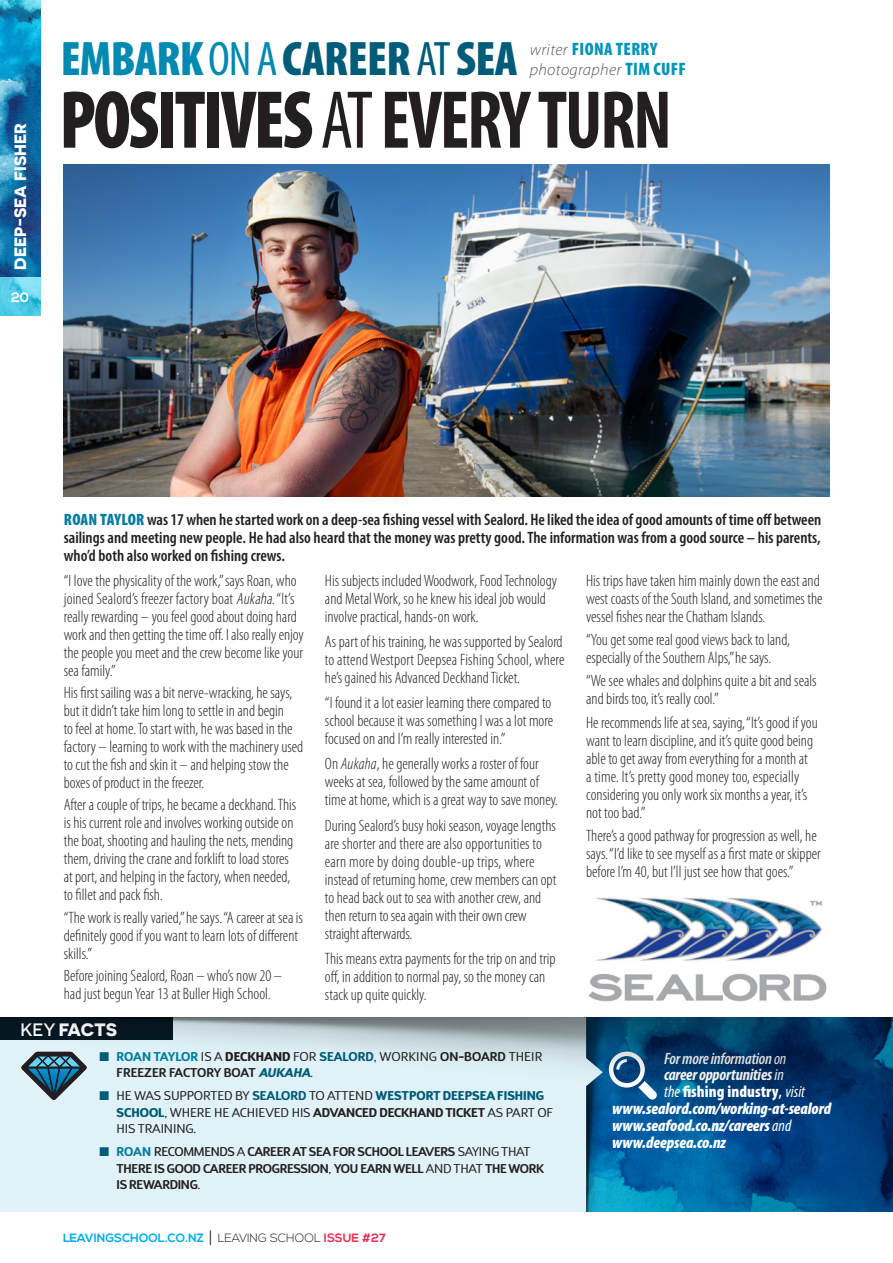
<style>
.page{position:relative;width:893px;height:1263px;background:#fff}
.page>*{position:absolute;margin:0;border:0;box-sizing:border-box;transform-origin:0 0}
.BODY_COPY-Myriad_Pro{font:900 condensed 82.8px "Myriad Pro";letter-spacing:-.03em;color:#231f20;scale:.9 1}
.BODY_COPY-Myriad_Pro-2{font:900 condensed 48.75px "Myriad Pro";letter-spacing:-.015em;color:#005c78}
.BODY_COPY-Myriad_Pro-3{font:900 condensed 18px "Myriad Pro";letter-spacing:.02em;color:#0095b9}
.t1{font:700 18px "Novecentosanswide";letter-spacing:-.02em;color:#fff}
.BODY_COPY_issue__6{font:300 condensed 16.5px/18px "Myriad Pro";color:#231f20}
.BODY_COPY_issue__6-2{font:600 condensed 16.5px/18px "Myriad Pro";color:#231f20;text-align:justify}
.BODY_COPY-Myriad_Pro-4{font:italic 900 condensed 16.5px/16.8px "Myriad Pro";letter-spacing:-.005em;color:#fff}
.BODY_COPY-Myriad_Pro-5{font:italic 700 condensed 16.5px/16.8px "Myriad Pro";letter-spacing:-.015em;color:#fff}
.BODY_COPY-Myriad_Pro-6{font:italic 300 16.5px "Myriad Pro";letter-spacing:.02em;color:#57585a}
.t2{font:700 16.5px "Novecentosanswide";color:#fff}
.t3{font:700 13.5px "Nexa";color:#fff}
.KEY_FACTS_issue__10{font:12.75px/16.5px "D Sari";letter-spacing:-.01em;color:#231f20}
.KEY_FACTS_issue__10-2{font:600 12.75px/16.5px "D Sari";letter-spacing:-.02em;color:#231f20}
.KEY_FACTS_issue__10-3{font:600 12.75px/16.5px "D Sari";letter-spacing:.005em;color:#231f20}
.t4{font:700 12px "Nexa";color:#00aeef}
.s1{color:#0089b1}
.s2{font-weight:400;color:#0089b1}
.s3{font-weight:400}
.s4{font-weight:300;font-style:italic;font-stretch:normal;font-size:16.5px;color:#57585a}
.s5{font-weight:900;font-style:normal;font-stretch:condensed;font-size:18px;color:#0095b9}
.s6{font-weight:700}
.s7{font-weight:900;color:#007da0}
.s8{font-style:italic}
.s9{font-weight:500}
.s10{color:#005c78}
.s11{font-weight:700;color:#007da0}
.s12{font-weight:800}
.s13{font-weight:700;color:#005c78}
.s14{font-weight:800;font-style:italic;color:#005c78}
.s15{font-weight:800;color:#005c78}
.s16{font-weight:300;font-size:18px;color:#231f20}
.s17{font-weight:300;color:#231f20}
.s18{color:#e62f52}
.s19{font-weight:600}
.s20{font-weight:900;font-style:normal}
.s21{font-weight:600;font-style:normal}
</style>
<div class="page">
<img style="left:626px;top:1155px;width:267px;height:57px">
<img style="left:603px;top:1155px;width:23px;height:57px">
<div style="left:0;top:1155px;width:603px;height:57px;background:#e0f2f8"></div>
<img style="left:64px;top:165px;width:765px;height:332px">
<img style="left:0;top:0;width:40px;height:277px">
<img style="left:0;top:277px;width:40px;height:38px">
<img style="left:0;top:1017px;width:893px;height:138px">
<img style="left:588px;top:898px;width:239px;height:104px">
<p class="t2" style="left:10px;top:270px;width:148px;rotate:-90deg">DEEP-SEA FISHER</p>
<p class="t3" style="left:11px;top:289px;width:20px">20</p>
<p class="BODY_COPY-Myriad_Pro-2" style="left:61px;top:28px;width:458px"><span class="s1">EMBARK</span> <span class="s2">ON A</span> CAREER <span class="s3">AT</span> SEA</p>
<p class="BODY_COPY-Myriad_Pro-3" style="left:530px;top:38px;width:129px"><span class="s4">writer</span> FIONA TERRY</p>
<p class="BODY_COPY-Myriad_Pro-6" style="left:530px;top:60px;width:158px">photographer <span class="s5">TIM CUFF</span></p>
<p class="BODY_COPY-Myriad_Pro" style="left:60px;top:67px;width:682px">POSITIVES <span class="s3">AT</span><span class="s6">EVERYTURN</span></p>
<p class="BODY_COPY_issue__6-2" style="left:64px;top:510px;width:759px"><span class="s7">ROAN TAYLOR</span> was 17 when he started work on a deep-sea fishing vessel with Sealord. He liked the idea of good amounts of time off between sailings and meeting new people. He had also heard that the money was pretty good. The information was from a good source – his parents, who’d both also worked on fishing crews.</p>
<p class="BODY_COPY_issue__6" style="left:586px;top:571px;width:238px">His trips have taken him mainly down the east and west coasts of the South Island, and sometimes the vessel fishes near the Chatham Islands.</p>
<p class="BODY_COPY_issue__6" style="left:586px;top:630px;width:205px">“You get some real good views back to land, especially of the Southern Alps,” he says.</p>
<p class="BODY_COPY_issue__6" style="left:586px;top:672px;width:232px">“We see whales and dolphins quite a bit and seals and birds too, it’s really cool.”</p>
<p class="BODY_COPY_issue__6" style="left:586px;top:713px;width:233px">He recommends life at sea, saying, “It’s good if you want to learn discipline, and it’s quite good being able to get away from everything for a month at<br>a time. It’s pretty good money too, especially considering you only work six months a year, it’s not too bad.”</p>
<p class="BODY_COPY_issue__6" style="left:586px;top:826px;width:236px">There’s a good pathway for progression as well, he says. “I’d like to see myself as a first mate or skipper before I’m 40, but I’ll just see how that goes.”</p>
<p class="BODY_COPY_issue__6" style="left:64px;top:571px;width:241px">“I love the physicality of the work,” says Roan, who joined Sealord’s freezer factory boat <span class="s8">Aukaha</span>. “It’s really rewarding – you feel good about doing hard work and then getting the time off. I also really enjoy the people you meet and the crew become like your sea family.”</p>
<p class="BODY_COPY_issue__6" style="left:64px;top:683px;width:241px">His first sailing was a bit nerve-wracking, he says, but it didn’t take him long to settle in and begin<br>to feel at home. To start with, he was based in the factory – learning to work with the machinery used to cut the fish and skin it – and helping stow the boxes of product in the freezer.</p>
<p class="BODY_COPY_issue__6" style="left:64px;top:796px;width:234px">After a couple of trips, he became a deckhand. This is his current role and involves working outside on the boat, shooting and hauling the nets, mending them, driving the crane and forklift to load stores at port, and helping in the factory, when needed, to fillet and pack fish.</p>
<p class="BODY_COPY_issue__6" style="left:64px;top:908px;width:241px">“The work is really varied,” he says. “A career at sea is definitely good if you want to learn lots of different skills.”</p>
<p class="BODY_COPY_issue__6" style="left:64px;top:966px;width:220px">Before joining Sealord, Roan – who’s now 20 – had just begun Year 13 at Buller High School.</p>
<p class="BODY_COPY_issue__6" style="left:325px;top:571px;width:234px">His subjects included Woodwork, Food Technology and Metal Work, so he knew his ideal job would involve practical, hands-on work.</p>
<p class="BODY_COPY_issue__6" style="left:325px;top:632px;width:241px;text-align:justify">As part of his training, he was supported by Sealord to attend Westport Deepsea Fishing School, where he’s gained his Advanced Deckhand Ticket.</p>
<p class="BODY_COPY_issue__6" style="left:325px;top:694px;width:230px;text-align:justify">“I found it a lot easier learning there compared to school because it was something I was a lot more focused on and I’m really interested in.”</p>
<p class="BODY_COPY_issue__6" style="left:325px;top:755px;width:235px">On <span class="s8">Aukaha</span>, he generally works a roster of four weeks at sea, followed by the same amount of time at home, which is a great way to save money.</p>
<p class="BODY_COPY_issue__6" style="left:325px;top:816px;width:233px">During Sealord’s busy hoki season, voyage lengths are shorter and there are also opportunities to earn more by doing double-up trips, where instead of returning home, crew members can opt to head back out to sea with another crew, and then return to sea again with their own crew straight afterwards.</p>
<p class="BODY_COPY_issue__6" style="left:325px;top:949px;width:232px">This means extra payments for the trip on and trip off, in addition to normal pay, so the money can stack up quite quickly.</p>
<p class="t1" style="left:20px;top:1018px;width:98px"><span class="s9">KEY</span> FACTS</p>
<p class="KEY_FACTS_issue__10-3" style="left:117px;top:1048px;width:427px;text-indent:-17px"><span class="s10">■</span> <span class="s11">ROAN TAYLOR</span> <span class="s3">IS A</span> <span class="s12">DECKHAND</span> <span class="s3">FOR</span> <span class="s13">SEALORD</span><span class="s3">, WORKING</span> ON-BOARD <span class="s3">THEIR<br></span>FREEZER FACTORY BOAT <span class="s14">AUKAHA</span><span class="s3">.</span></p>
<p class="KEY_FACTS_issue__10" style="left:117px;top:1087px;width:438px;text-indent:-17px"><span class="s10">■</span> HE WAS SUPPORTED BY <span class="s13">SEALORD</span> TO ATTEND <span class="s15">WESTPORT DEEPSEA FISHING<br>SCHOOL</span>, WHERE HE ACHIEVED HIS <span class="s6">ADVANCED DECKHAND TICKET</span> AS PART OF<br>HIS TRAINING.</p>
<p class="KEY_FACTS_issue__10-2" style="left:117px;top:1143px;width:429px;text-indent:-17px"><span class="s10">■</span> <span class="s11">ROAN</span> <span class="s9">RECOMMENDS</span> <span class="s3">A</span> CAREER AT SEA FOR SCHOOL LEAVERS <span class="s3">SAYING THAT<br></span>THERE IS GOOD CAREER PROGRESSION<span class="s3">,</span> YOU EARN WELL <span class="s3">AND THAT</span> THE WORK<br>IS REWARDING<span class="s3">.</span></p>
<p class="t4" style="left:63px;top:1231px;width:324px">LEAVINGSCHOOL.CO.NZ <span class="s16">|</span> <span class="s17">LEAVING SCHOOL</span> <span class="s18">ISSUE #27</span></p>
<p class="BODY_COPY-Myriad_Pro-5" style="left:664px;top:1049px;width:143px"><span class="s19">For more information</span> <span class="s3">on </span>career opportunities<span class="s3">in<br>the</span> <span class="s20">fishing industry</span><span class="s21">,</span> <span class="s3">visit</span></p>
<p class="BODY_COPY-Myriad_Pro-4" style="left:612px;top:1100px;width:221px">www.sealord.com/working-at-sealord www.seafood.co.nz/careers <span class="s3">and</span></p>
<p class="BODY_COPY-Myriad_Pro-4" style="left:612px;top:1133px;width:115px">www.deepsea.co.nz</p>
</div>
